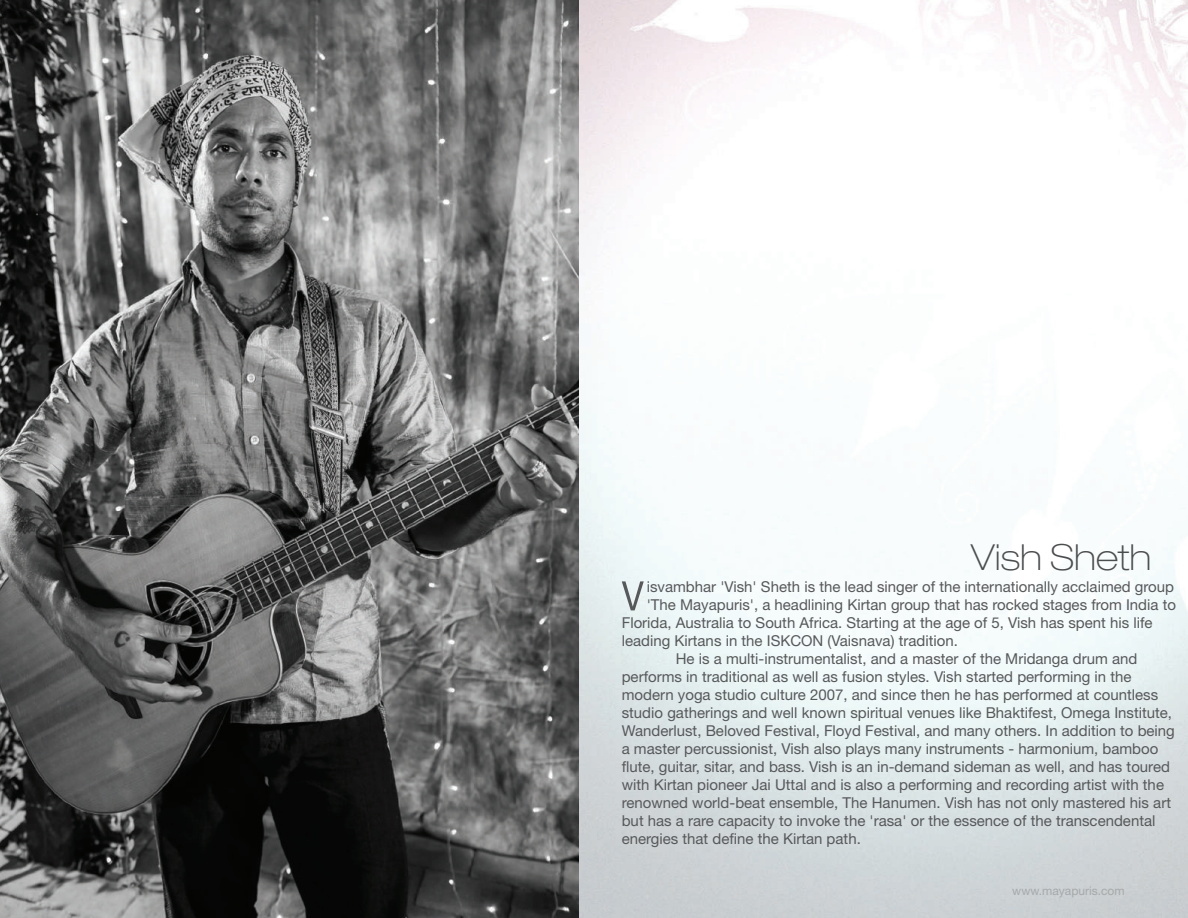
<style>
.page{position:relative;width:1188px;height:918px;background:#fff}
.page>*{position:absolute;margin:0;border:0;box-sizing:border-box;transform-origin:0 0}
.t1{font:100 expanded 36px "Helvetica Neue";color:#4c4d4f}
.t2{font:15px "Helvetica Neue";color:#57585a}
.t3{font:12px "Helvetica Neue";color:#a6a8aa}
</style>
<div class="page">
<img style="left:0;top:0;width:1188px;height:918px">
<svg style="left:622px;top:581px;width:22px;height:29px"></svg>
<h1 class="t1" style="left:971px;top:536px;width:182px">Vish Sheth</h1>
<p class="t2" style="left:647px;top:578px;width:529px">isvambhar 'Vish' Sheth is the lead singer of the internationally acclaimed group</p>
<p class="t2" style="left:647px;top:596px;width:531px">'The Mayapuris', a headlining Kirtan group that has rocked stages from India to</p>
<p class="t2" style="left:622px;top:614px;width:532px">Florida, Australia to South Africa. Starting at the age of 5, Vish has spent his life</p>
<p class="t2" style="left:622px;top:632px;width:338px">leading Kirtans in the ISKCON (Vaisnava) tradition.</p>
<p class="t2" style="left:676px;top:650px;width:463px">He is a multi-instrumentalist, and a master of the Mridanga drum and</p>
<p class="t2" style="left:622px;top:668px;width:511px">performs in traditional as well as fusion styles. Vish started performing in the</p>
<p class="t2" style="left:622px;top:686px;width:538px">modern yoga studio culture 2007, and since then he has performed at countless</p>
<p class="t2" style="left:622px;top:704px;width:552px">studio gatherings and well known spiritual venues like Bhaktifest, Omega Institute,</p>
<p class="t2" style="left:622px;top:722px;width:555px">Wanderlust, Beloved Festival, Floyd Festival, and many others. In addition to being</p>
<p class="t2" style="left:622px;top:740px;width:538px">a master percussionist, Vish also plays many instruments - harmonium, bamboo</p>
<p class="t2" style="left:622px;top:758px;width:550px">flute, guitar, sitar, and bass. Vish is an in-demand sideman as well, and has toured</p>
<p class="t2" style="left:622px;top:776px;width:544px">with Kirtan pioneer Jai Uttal and is also a performing and recording artist with the</p>
<p class="t2" style="left:622px;top:794px;width:551px">renowned world-beat ensemble, The Hanumen. Vish has not only mastered his art</p>
<p class="t2" style="left:622px;top:812px;width:535px">but has a rare capacity to invoke the 'rasa' or the essence of the transcendental</p>
<p class="t2" style="left:622px;top:830px;width:241px">energies that define the Kirtan path.</p>
<p class="t3" style="left:1012px;top:884px;width:114px">www.mayapuris.com</p>
</div>
